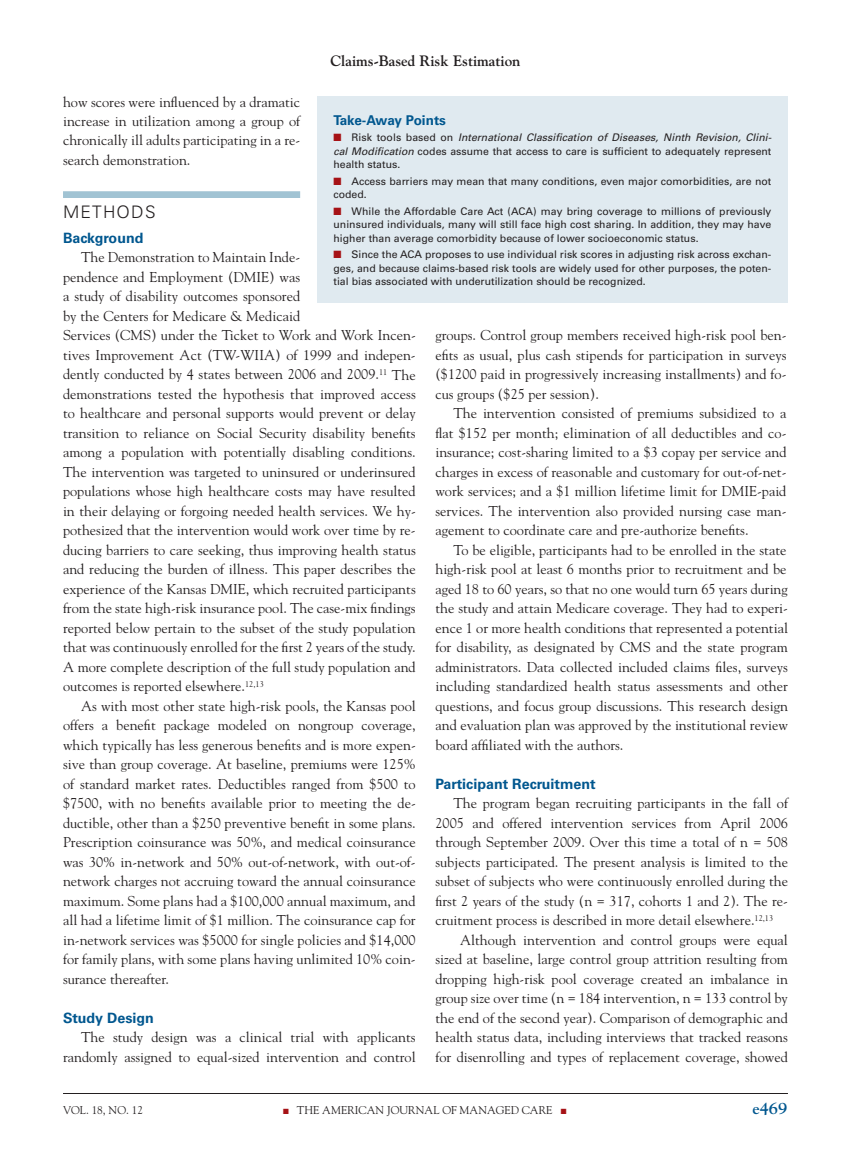
<style>
.page{position:relative;width:851px;height:1161px;background:#fff}
.page>*{position:absolute;margin:0;border:0;box-sizing:border-box;transform-origin:0 0}
.t1{font:300 17.25px "Univers";letter-spacing:.075em;color:#231f20}
.t2{font:700 16.5px "Goudy";color:#00578f}
.t3{font:700 15px "Goudy";color:#231f20}
.t4{font:14.25px/19.5px "Goudy";color:#231f20;text-align:justify}
.t5{font:700 14.25px "Univers";color:#00578f}
.t6{font:700 13.5px "Univers";letter-spacing:-.02em;color:#00578f}
.t7{font:11.25px "Goudy";color:#231f20}
.t8{font:10.5px/13.5px "Univers";color:#231f20;text-align:justify}
.t9{font:7.5px "Zapf Dingbats";color:#a61216}
.s1{color:#a61216}
.s2{font-style:italic}
</style>
<div class="page">
<hr style="left:63px;top:1093px;width:725px;height:1px;background:#231f20">
<div style="left:63px;top:191px;width:237px;height:7px;background:#a1c3d3"></div>
<div style="left:317px;top:96px;width:471px;height:207px;background:#e0eaf0"></div>
<p class="t3" style="left:330px;top:51px;width:192px">Claims-Based Risk Estimation</p>
<p class="t4" style="left:63px;top:92px;width:239px">how scores were influenced by a dramatic increase in utilization among a group of chronically ill adults participating in a re&shy;search demonstration.</p>
<p class="t1" style="left:63px;top:201px;width:94px">METHODS</p>
<p class="t5" style="left:63px;top:230px;width:82px">Background</p>
<p class="t4" style="left:63px;top:248px;width:354px;text-align:left;text-indent:18px">The Demonstration to Maintain Inde-<br>pendence and Employment (DM IE) was<br>a study of disability outcomes sponsored<br>by the Centers for Medicare &amp; Medicaid<br>Services (CMS) under the Ticket to Work and Work Incen&shy;tives Improvement Act (TW-WIIA) of 1999 and indepen&shy;dently conducted by 4 states between 2006 and 2009.<sup>11</sup> The demonstrations tested the hypothesis that improved access to healthcare and personal supports would prevent or delay transition to reliance on Social Security disability benefits among a population with potentially disabling conditions.<br>The intervention was targeted to uninsured or underinsured populations whose high healthcare costs may have resulted in their delaying or forgoing needed health services. We hy&shy;pothesized that the intervention would work over time by re&shy;ducing barriers to care seeking, thus improving health status and reducing the burden of illness. This paper describes the experience of the Kansas DMIE, which recruited participants from the state high-risk insurance pool. The case-mix findings reported below pertain to the subset of the study population that was continuously enrolled for the first 2 years of the study.<br>A more complete description of the full study population and outcomes is reported elsewhere.<sup>12,13</sup></p>
<p class="t4" style="left:63px;top:696px;width:354px;text-indent:18px">As with most other state high-risk pools, the Kansas pool offers a benefit package modeled on nongroup coverage, which typically has less generous benefits and is more expen&shy;sive than group coverage. At baseline, premiums were 125% of standard market rates. Deductibles ranged from $500 to $7500, with no benefits available prior to meeting the de&shy;ductible, other than a $250 preventive benefit in some plans.<br>Prescription coinsurance was 50%, and medical coinsurance was 30% in-network and 50% out-of-network, with out-of&shy;network charges not accruing toward the annual coinsurance maximum. Some plans had a $100,000 annual maximum, and all had a lifetime limit of $1 million. The coinsurance cap for in-network services was $5000 for single policies and $14,000 for family plans, with some plans having unlimited 10% coin&shy;surance thereafter.</p>
<p class="t5" style="left:63px;top:1010px;width:92px">Study Design</p>
<p class="t4" style="left:63px;top:1028px;width:354px;text-align:right">The study design was a clinical trial with applicants randomly assigned to equal-sized intervention and control</p>
<p class="t6" style="left:333px;top:112px;width:114px">Take-Away Points</p>
<p class="t8" style="left:333px;top:131px;width:439px"><span class="s1">■</span> Risk tools based on <span class="s2">International Classification of Diseases, Ninth Revision, Clini&shy;cal Modification</span> codes assume that access to care is sufficient to adequately represent health status.</p>
<p class="t8" style="left:333px;top:174px;width:439px"><span class="s1">■</span> Access barriers may mean that many conditions, even major comorbidities, are not coded.</p>
<p class="t8" style="left:333px;top:204px;width:439px"><span class="s1">■</span> While the Affordable Care Act (ACA) may bring coverage to millions of previously uninsured individuals, many will still face high cost sharing. In addition, they may have higher than average comorbidity because of lower socioeconomic status.</p>
<p class="t8" style="left:333px;top:248px;width:439px"><span class="s1">■</span> Since the ACA proposes to use individual risk scores in adjusting risk across exchan&shy;ges, and because claims-based risk tools are widely used for other purposes, the poten&shy;tial bias associated with underutilization should be recognized.</p>
<p class="t4" style="left:435px;top:326px;width:352px">groups. Control group members received high-risk pool ben&shy;efits as usual, plus cash stipends for participation in surveys ($1200 paid in progressively increasing installments) and fo&shy;cus groups ($25 per session).</p>
<p class="t4" style="left:435px;top:404px;width:352px;text-indent:18px">The intervention consisted of premiums subsidized to a flat $152 per month; elimination of all deductibles and co&shy;insurance; cost-sharing limited to a $3 copay per service and charges in excess of reasonable and customary for out-of-net&shy;work services; and a $1 million lifetime limit for DMIE-paid services. The intervention also provided nursing case man&shy;agement to coordinate care and pre-authorize benefits.</p>
<p class="t4" style="left:435px;top:540px;width:354px;text-indent:18px">To be eligible, participants had to be enrolled in the state high-risk pool at least 6 months prior to recruitment and be aged 18 to 60 years, so that no one would turn 65 years during the study and attain Medicare coverage. They had to experi&shy;ence 1 or more health conditions that represented a potential for disability, as designated by CMS and the state program administrators. Data collected included claims files, surveys including standardized health status assessments and other questions, and focus group discussions. This research design and evaluation plan was approved by the institutional review board affiliated with the authors.</p>
<p class="t5" style="left:435px;top:775px;width:162px">Participant Recruitment</p>
<p class="t4" style="left:435px;top:793px;width:354px;text-indent:18px">The program began recruiting participants in the fall of 2005 and offered intervention services from April 2006 through September 2009. Over this time a total of n = 508 subjects participated. The present analysis is limited to the subset of subjects who were continuously enrolled during the first 2 years of the study (n = 317, cohorts 1 and 2). The re&shy;cruitment process is described in more detail elsewhere.<sup>12,13</sup></p>
<p class="t4" style="left:435px;top:930px;width:354px;text-indent:25px">Although intervention and control groups were equal sized at baseline, large control group attrition resulting from dropping high-risk pool coverage created an imbalance in group size over time (n = 184 intervention, n = 133 control by the end of the second year). Comparison of demographic and health status data, including interviews that tracked reasons for disenrolling and types of replacement coverage, showed</p>
<p class="t7" style="left:63px;top:1103px;width:81px">VOL. 18, NO. 12</p>
<p class="t7" style="left:283px;top:1103px;width:57px"><span class="s1">■</span> THE AMER</p>
<p class="t7" style="left:355px;top:1103px;width:192px">ICAN JOURNAL OF MANAGED CARE</p>
<p class="t9" style="left:560px;top:1108px;width:7px">■</p>
<p class="t2" style="left:752px;top:1098px;width:36px">e469</p>
</div>
